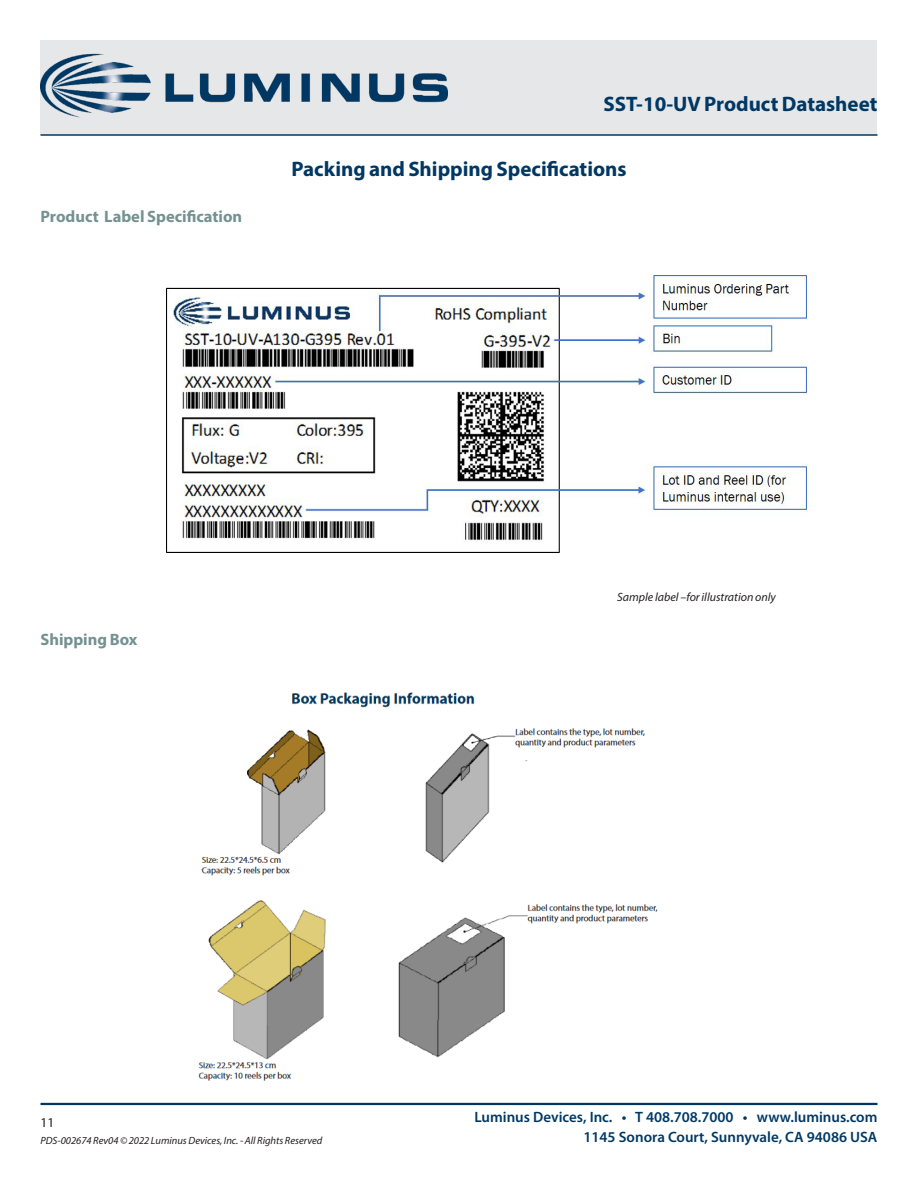
<style>
.page{position:relative;width:918px;height:1188px;background:#fff}
.page>*{position:absolute;margin:0;border:0;box-sizing:border-box;transform-origin:0 0}
.DS_Title1{font:700 21px "Myriad Pro";color:#003863}
.DS_Body{font:700 16.5px "Myriad Pro";color:#749291}
.t1{font:600 15px "Myriad Pro";color:#003863}
.zzFooterRight2{font:13.5px "Myriad Pro";color:#231f20}
.DS_Body-2{font:italic 12px "Myriad Pro";color:#231f20}
.zzFooterRight1{font:italic 10.5px "Myriad Pro";color:#231f20}
</style>
<div class="page">
<div style="left:40px;top:40px;width:838px;height:95px;background:#e6e7e9"></div>
<hr style="left:40px;top:1103px;width:838px;height:2px;background:#003863">
<hr style="left:40px;top:134px;width:838px;height:2px;background:#003863">
<img style="left:166px;top:275px;width:640px;height:277px">
<img style="left:40px;top:53px;width:407px;height:65px">
<img style="left:198px;top:692px;width:460px;height:389px">
<p class="DS_Title1" style="left:603px;top:90px;width:276px">SST-10-UV Product Datasheet</p>
<p class="DS_Body" style="left:40px;top:206px;width:203px">Product Label Specification</p>
<p class="DS_Title1" style="left:291px;top:156px;width:337px">Packing and Shipping Specifications</p>
<p class="DS_Body" style="left:40px;top:629px;width:99px">Shipping Box</p>
<p class="DS_Body-2" style="left:617px;top:590px;width:160px">Sample label –for illustration only</p>
<p class="zzFooterRight2" style="left:40px;top:1115px;width:15px">11</p>
<p class="zzFooterRight1" style="left:40px;top:1134px;width:283px">PDS-002674 Rev04 © 2022 Luminus Devices, Inc. - All Rights Reserved</p>
<p class="t1" style="left:474px;top:1108px;width:405px">Luminus Devices, Inc. • T 408.708.7000 • www.luminus.com</p>
<p class="t1" style="left:584px;top:1127px;width:295px">1145 Sonora Court, Sunnyvale, CA 94086 USA</p>
</div>
